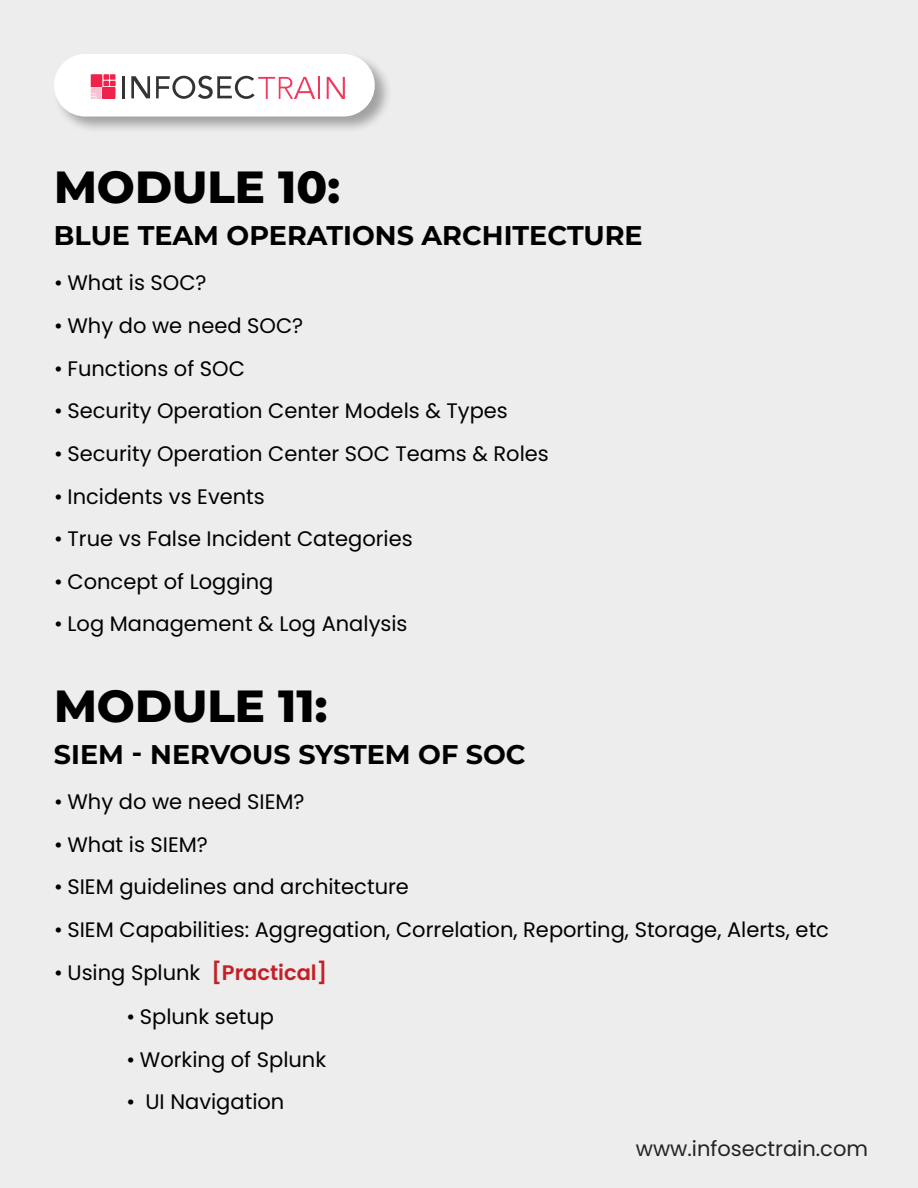
<style>
.page{position:relative;width:918px;height:1188px;background:#ededed}
.page>*{position:absolute;margin:0;border:0;box-sizing:border-box;transform-origin:0 0}
.t1{font:800 45px "Montserrat";color:#000}
.t2{font:700 27px "Montserrat";color:#000}
.t3{font:21px "Poppins";color:#000101}
.t4{font:21px "Poppins";color:#242424}
.s1{font-weight:600;color:#c22026}
</style>
<div class="page">
<div style="left:53px;top:52px;width:339px;height:82px;background:#000;opacity:.32"></div>
<div style="left:54px;top:54px;width:321px;height:63px;background:#fff;border-radius:31px"></div>
<svg style="left:91px;top:74px;width:25px;height:25px"></svg>
<hr style="left:123px;top:76px;width:2px;height:22px;background:#343433">
<svg style="left:131px;top:76px;width:19px;height:22px"></svg>
<svg style="left:156px;top:76px;width:159px;height:23px"></svg>
<hr style="left:318px;top:77px;width:2px;height:22px;background:#ef3a5e">
<svg style="left:327px;top:77px;width:18px;height:22px"></svg>
<h1 class="t1" style="left:54px;top:157px;width:288px">MODULE 10:</h1>
<p class="t2" style="left:54px;top:218px;width:590px">BLUE TEAM OPERATIONS ARCHITECTURE</p>
<p class="t3" style="left:54px;top:271px;width:154px">• What is SOC?</p>
<p class="t3" style="left:54px;top:314px;width:251px">• Why do we need SOC?</p>
<p class="t3" style="left:54px;top:356px;width:192px">• Functions of SOC</p>
<p class="t3" style="left:54px;top:399px;width:455px">• Security Operation Center Models &amp; Types</p>
<p class="t3" style="left:54px;top:441px;width:496px">• Security Operation Center SOC Teams &amp; Roles</p>
<p class="t3" style="left:54px;top:484px;width:212px">• Incidents vs Events</p>
<p class="t3" style="left:54px;top:527px;width:360px">• True vs False Incident Categories</p>
<p class="t3" style="left:54px;top:569px;width:221px">• Concept of Logging</p>
<p class="t3" style="left:54px;top:612px;width:355px">• Log Management &amp; Log Analysis</p>
<h1 class="t1" style="left:54px;top:676px;width:275px">MODULE 11:</h1>
<p class="t2" style="left:54px;top:737px;width:473px">SIEM - NERVOUS SYSTEM OF SOC</p>
<p class="t3" style="left:54px;top:790px;width:252px">• Why do we need SIEM?</p>
<p class="t3" style="left:54px;top:832px;width:155px">• What is SIEM?</p>
<p class="t3" style="left:54px;top:875px;width:357px">• SIEM guidelines and architecture</p>
<p class="t3" style="left:54px;top:918px;width:777px">• SIEM Capabilities: Aggregation, Correlation, Reporting, Storage, Alerts, etc</p>
<p class="t3" style="left:54px;top:960px;width:275px">• Using Splunk <span class="s1">[Practical]</span></p>
<p class="t3" style="left:126px;top:1005px;width:149px">• Splunk setup</p>
<p class="t3" style="left:126px;top:1047px;width:201px">• Working of Splunk</p>
<p class="t3" style="left:126px;top:1090px;width:160px">• UI Navigation</p>
<p class="t4" style="left:636px;top:1137px;width:234px">www.infosectrain.com</p>
</div>
